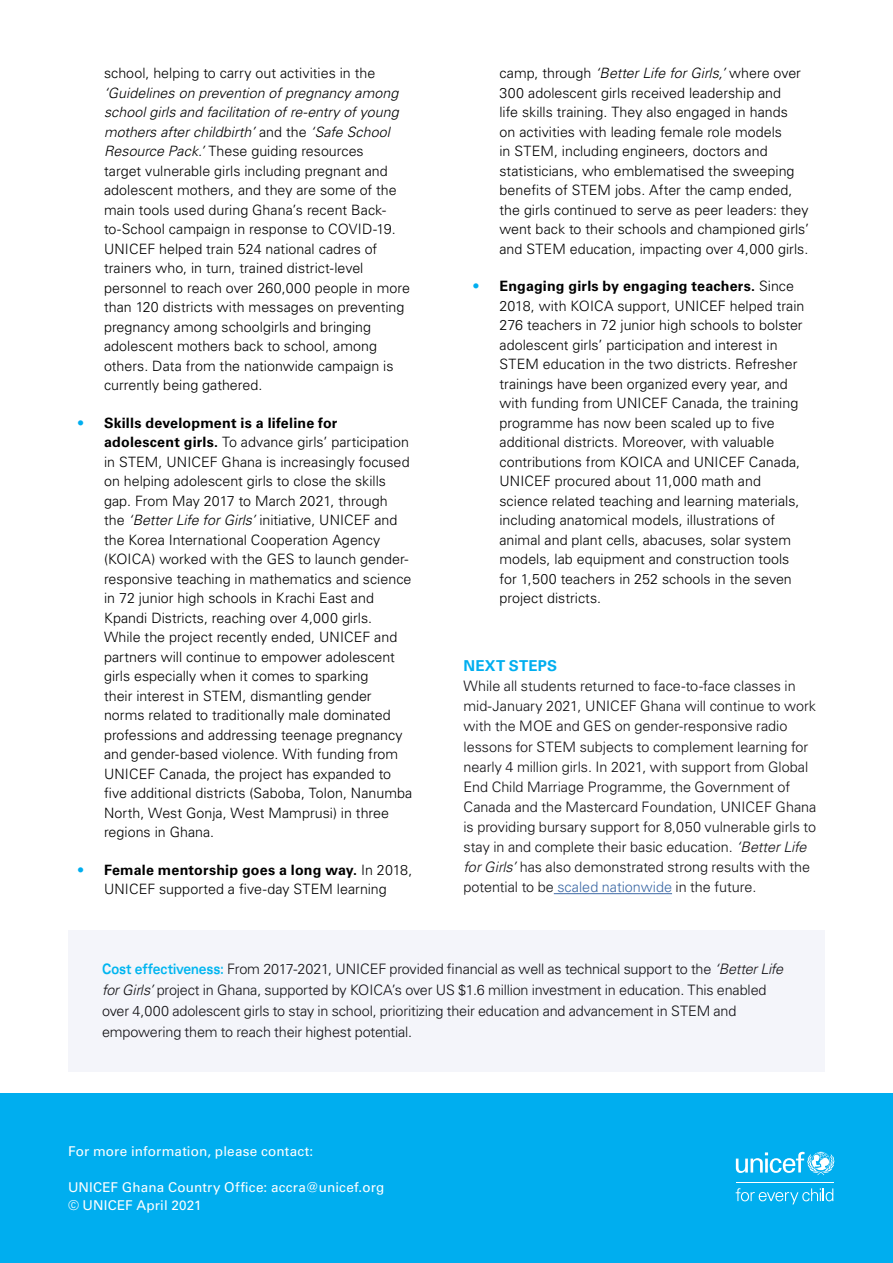
<style>
.page{position:relative;width:893px;height:1263px;background:#fff}
.page>*{position:absolute;margin:0;border:0;box-sizing:border-box;transform-origin:0 0}
.t1{font:700 15px "Univers LT Std";letter-spacing:.01em;color:#00aeef}
.t2{font:300 14.4px/20.1px "Univers LT Std";letter-spacing:-.005em;color:#111013}
.t3{font:300 14.25px/19.5px "Univers LT Std";color:#000}
.t4{font:13.5px/18px "Univers LT Std";letter-spacing:.015em;color:#fff}
.s1{font-style:italic}
.s2{color:#00aeef}
.s3{font-weight:700}
.s4{color:#3d69a5}
.s5{font-weight:700;font-stretch:expanded;color:#00b5f0}
</style>
<div class="page">
<hr style="left:554px;top:893px;width:118px;height:1px;background:#3d69a5">
<div style="left:68px;top:930px;width:757px;height:141px;background:#f4f5fa"></div>
<div style="left:0;top:1093px;width:893px;height:170px;background:#00aeef"></div>
<svg style="left:736px;top:1152px;width:98px;height:23px"></svg>
<hr style="left:736px;top:1182px;width:97px;height:1px;background:#fff">
<svg style="left:736px;top:1188px;width:97px;height:16px"></svg>
<p class="t3" style="left:104px;top:64px;width:273px">school, helping to carry out activities in the</p>
<p class="t3" style="left:104px;top:83px;width:307px"><span class="s1">‘Guidelines on prevention of pregnancy among school girls and facilitation of re-entry of young mothers after childbirth’</span> and the <span class="s1">‘Safe School Resource Pack.’</span> These guiding resources<br>target vulnerable girls including pregnant and adolescent mothers, and they are some of the main tools used during Ghana’s recent Back&shy;to-School campaign in response to COVID-19.<br>UNICEF helped train 524 national cadres of trainers who, in turn, trained district-level personnel to reach over 260,000 people in more than 120 districts with messages on preventing pregnancy among schoolgirls and bringing adolescent mothers back to school, among others. Data from the nationwide campaign is currently being gathered.</p>
<p class="t3" style="left:104px;top:413px;width:310px;text-indent:-27px"><span class="s2">•</span> <span class="s3">Skills development is a lifeline for adolescent girls.</span> To advance girls’ participation in STEM, UNICEF Ghana is increasingly focused on helping adolescent girls to close the skills gap. From May 2017 to March 2021, through<br>the <span class="s1">‘Better Life for Girls’</span> initiative, UNICEF and the Korea International Cooperation Agency (KOICA) worked with the GES to launch gender&shy;responsive teaching in mathematics and science in 72 junior high schools in Krachi East and Kpandi Districts, reaching over 4,000 girls.<br>While the project recently ended, UNICEF and partners will continue to empower adolescent girls especially when it comes to sparking<br>their interest in STEM, dismantling gender norms related to traditionally male dominated professions and addressing teenage pregnancy and gender-based violence. With funding from UNICEF Canada, the project has expanded to five additional districts (Saboba, Tolon, Nanumba North, West Gonja, West Mamprusi) in three regions in Ghana.</p>
<p class="t3" style="left:77px;top:860px;width:337px;text-align:center"><span class="s2">•</span> <span class="s3">Female mentorship goes a long way.</span> In 2018,<br>UNICEF supported a five-day STEM learning</p>
<p class="t3" style="left:499px;top:64px;width:311px">camp, through <span class="s1">‘Better Life for Girls,’</span> where over 300 adolescent girls received leadership and<br>life skills training. They also engaged in hands<br>on activities with leading female role models<br>in STEM, including engineers, doctors and statisticians, who emblematised the sweeping benefits of STEM jobs. After the camp ended, the girls continued to serve as peer leaders: they went back to their schools and championed girls’ and STEM education, impacting over 4,000 girls.</p>
<p class="t3" style="left:499px;top:277px;width:306px;text-indent:-27px"><span class="s2">•</span> <span class="s3">Engaging girls by engaging teachers.</span> Since 2018, with KOICA support, UNICEF helped train 276 teachers in 72 junior high schools to bolster adolescent girls’ participation and interest in STEM education in the two districts. Refresher trainings have been organized every year, and with funding from UNICEF Canada, the training programme has now been scaled up to five additional districts. Moreover, with valuable contributions from KOICA and UNICEF Canada, UNICEF procured about 11,000 math and science related teaching and learning materials, including anatomical models, illustrations of animal and plant cells, abacuses, solar system models, lab equipment and construction tools for 1,500 teachers in 252 schools in the seven project districts.</p>
<p class="t1" style="left:463px;top:657px;width:95px">NEXT STEPS</p>
<p class="t2" style="left:463px;top:676px;width:354px">While all students returned to face-to-face classes in mid-January 2021, UNICEF Ghana will continue to work with the MOE and GES on gender-responsive radio lessons for STEM subjects to complement learning for nearly 4 million girls. In 2021, with support from Global End Child Marriage Programme, the Government of Canada and the Mastercard Foundation, UNICEF Ghana is providing bursary support for 8,050 vulnerable girls to stay in and complete their basic education. <span class="s1">‘Better Life for Girls’</span> has also demonstrated strong results with the potential to be <span class="s4">scaled nationwide</span> in the future.</p>
<p class="t2" style="left:102px;top:959px;width:683px;line-height:21px"><span class="s5">Cost effectiveness:</span> From 2017-2021, UNICEF provided financial as well as technical support to the <span class="s1">‘Better Life for Girls’</span> project in Ghana, supported by KOICA’s over US $1.6 million investment in education. This enabled over 4,000 adolescent girls to stay in school, prioritizing their education and advancement in STEM and empowering them to reach their highest potential.</p>
<p class="t4" style="left:68px;top:1142px;width:247px">For more information, please contact:</p>
<p class="t4" style="left:68px;top:1178px;width:318px">UNICEF Ghana Country Office: accra@unicef.org © UNICEF April 2021</p>
</div>
